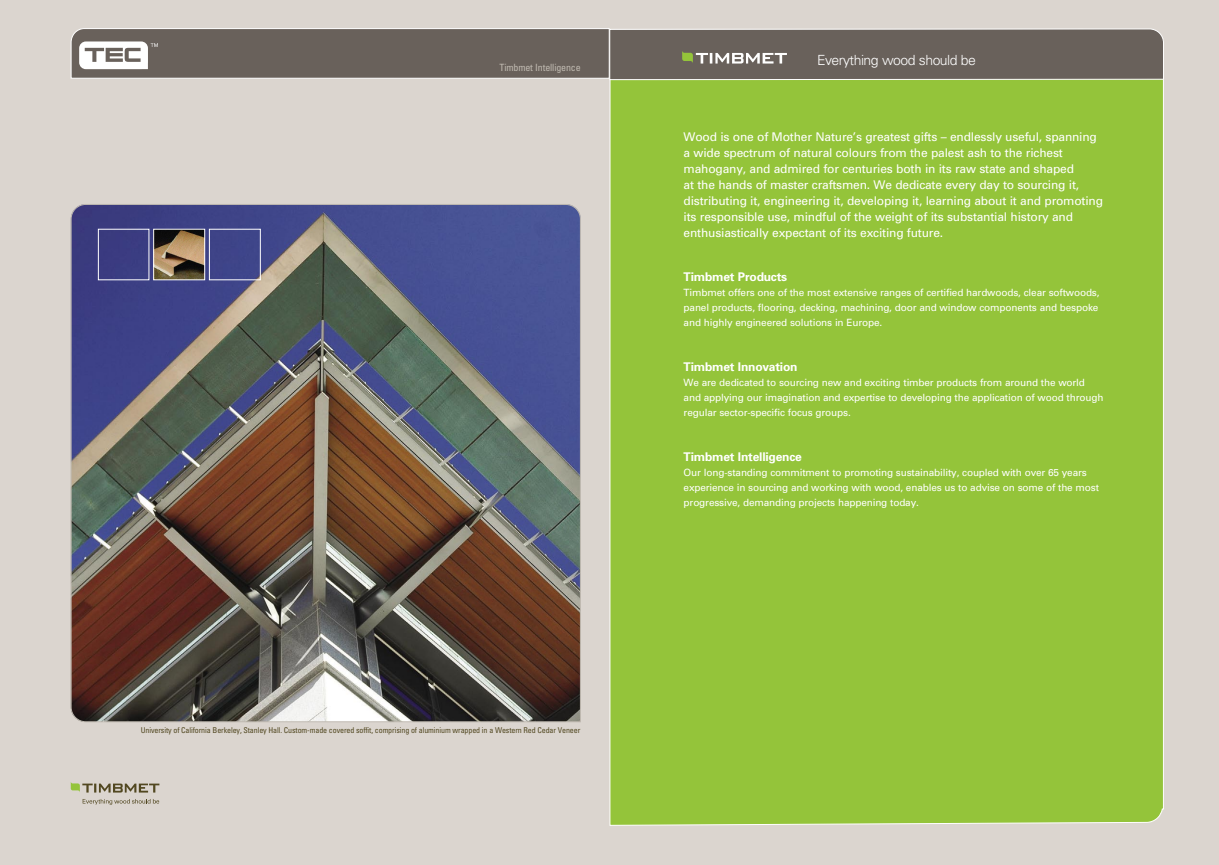
<style>
.page{position:relative;width:1219px;height:865px;background:#fff}
.page>*{position:absolute;margin:0;border:0;box-sizing:border-box;transform-origin:0 0}
._2{font:300 14px "Univers";letter-spacing:-.035em;color:#fff}
.t1{font:12px/16px "Univers";letter-spacing:-.015em;color:#fff}
.t2{font:700 12px "Univers";letter-spacing:-.015em;color:#fff}
.t3{font:10px/15px "Univers";letter-spacing:-.015em;color:#fff}
.t4{font:condensed 10px "Univers";letter-spacing:-.015em;color:#c0bab1}
.t5{font:condensed 8px "Univers";letter-spacing:-.015em;color:#524821}
</style>
<div class="page">
<div style="left:0;top:0;width:609px;height:865px;background:#dbd5cf"></div>
<img style="left:71px;top:204px;width:510px;height:518px">
<svg style="left:71px;top:782px;width:88px;height:10px"></svg>
<svg style="left:83px;top:799px;width:76px;height:5px"></svg>
<div style="left:98px;top:229px;width:51px;height:51px;border:1px solid #fff"></div>
<img style="left:155px;top:231px;width:48px;height:47px">
<div style="left:153px;top:229px;width:52px;height:51px;border:1px solid #fff"></div>
<div style="left:209px;top:229px;width:52px;height:51px;border:1px solid #fff"></div>
<div style="left:610px;top:0;width:609px;height:865px;background:#dbd5cf"></div>
<div style="left:609px;top:80px;width:555px;height:745px;background:#94c43a"></div>
<svg style="left:71px;top:28px;width:1093px;height:52px;background:#766f69"></svg>
<p class="t4" style="left:500px;top:61px;width:83px">Timbmet Intelligence</p>
<p class="t5" style="left:141px;top:724px;width:441px">University of California Berkeley, Stanley Hall. Custom-made covered soffit, comprising of aluminium wrapped in a Western Red Cedar Veneer</p>
<p class="_2" style="left:817px;top:51px;width:161px">Everything wood should be</p>
<p class="t1" style="left:684px;top:129px;width:415px">Wood is one of Mother Nature’s greatest gifts – endlessly useful, spanning</p>
<p class="t1" style="left:684px;top:145px;width:392px">a wide spectrum of natural colours from the palest ash to the richest mahogany, and admired for centuries both in its raw state and shaped</p>
<p class="t1" style="left:684px;top:177px;width:421px">at the hands of master craftsmen. We dedicate every day to sourcing it, distributing it, engineering it, developing it, learning about it and promoting its responsible use, mindful of the weight of its substantial history and enthusiastically expectant of its exciting future.</p>
<p class="t2" style="left:684px;top:269px;width:105px">Timbmet Products</p>
<p class="t3" style="left:684px;top:285px;width:417px;text-align:justify">Timbmet offers one of the most extensive ranges of certified hardwoods, clear softwoods, panel products, flooring, decking, machining, door and window components and bespoke and highly engineered solutions in Europe.</p>
<p class="t2" style="left:684px;top:359px;width:115px">Timbmet Innovation</p>
<p class="t3" style="left:684px;top:375px;width:403px">We are dedicated to sourcing new and exciting timber products from around the world</p>
<p class="t3" style="left:684px;top:390px;width:421px">and applying our imagination and expertise to developing the application of wood through regular sector-specific focus groups.</p>
<p class="t2" style="left:684px;top:449px;width:120px">Timbmet Intelligence</p>
<p class="t3" style="left:684px;top:465px;width:417px">Our long-standing commitment to promoting sustainability, coupled with over 65 years experience in sourcing and working with wood, enables us to advise on some of the most progressive, demanding projects happening today.</p>
</div>
